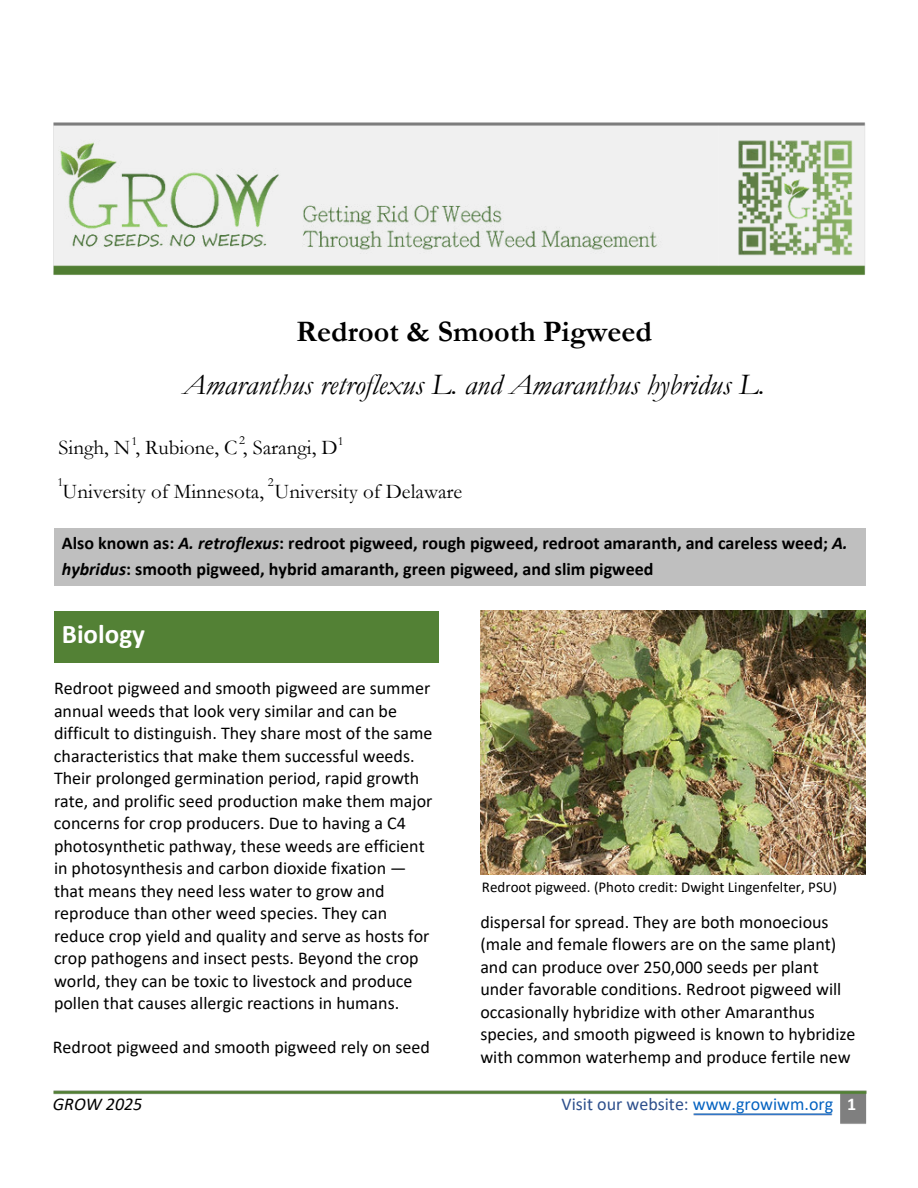
<style>
.page{position:relative;width:918px;height:1188px;background:#fff}
.page>*{position:absolute;margin:0;border:0;box-sizing:border-box;transform-origin:0 0}
.t1{font:italic 30px/53.1px "Garamond";color:#000;text-align:center}
.t2{font:700 27px "Calibri";color:#fff}
.t3{font:21px "Garamond";color:#000}
.t4{font:18px/22.5px "Calibri";color:#000}
.t5{font:700 18px/25.8px "Calibri";color:#000}
.t6{font:18px "Calibri";color:#2d4f8c}
.t7{font:italic 18px "Calibri";color:#000}
.t8{font:15px "Calibri";color:#000}
.t9{font:12.6px "Garamond";color:#000}
.s1{font-weight:700;font-style:normal}
.s2{font-style:normal}
.s3{font-style:italic}
.s4{color:#0563c1}
.s5{font-weight:700;color:#fff}
</style>
<div class="page">
<div style="left:54px;top:611px;width:385px;height:52px;background:#538135"></div>
<div style="left:54px;top:529px;width:811px;height:57px;background:#bfbfbf"></div>
<img style="left:53px;top:122px;width:813px;height:153px">
<img style="left:58px;top:140px;width:605px;height:113px">
<img style="left:735px;top:137px;width:120px;height:119px">
<img style="left:480px;top:611px;width:385px;height:263px">
<img style="left:53px;top:1090px;width:814px;height:34px">
<h1 class="t1" style="left:183px;top:304px;width:583px"><span class="s1">Redroot &amp; Smooth Pigweed<br></span>Amaranthus retroflexus L<span class="s2">.</span> and Amaranthus hybridus L<span class="s2">.</span></h1>
<p class="t9" style="left:239px;top:432px;width:7px">2</p>
<p class="t9" style="left:131px;top:433px;width:7px">1</p>
<p class="t9" style="left:338px;top:433px;width:7px">1</p>
<p class="t3" style="left:59px;top:433px;width:281px">Singh, N , Rubione, C , Sarangi, D</p>
<p class="t9" style="left:57px;top:474px;width:7px">1</p>
<p class="t9" style="left:268px;top:474px;width:7px">2</p>
<p class="t3" style="left:63px;top:477px;width:401px">University of Minnesota, University of Delaware</p>
<p class="t5" style="left:62px;top:530px;width:787px">Also known as: <span class="s3">A. retroflexus</span>: redroot pigweed, rough pigweed, redroot amaranth, and careless weed; <span class="s3">A. hybridus</span>: smooth pigweed, hybrid amaranth, green pigweed, and slim pigweed</p>
<h2 class="t2" style="left:62px;top:615px;width:85px">Biology</h2>
<p class="t4" style="left:54px;top:676px;width:380px">Redroot pigweed and smooth pigweed are summer annual weeds that look very similar and can be difficult to distinguish. They share most of the same characteristics that make them successful weeds.<br>Their prolonged germination period, rapid growth rate, and prolific seed production make them major concerns for crop producers. Due to having a C4 photosynthetic pathway, these weeds are efficient in photosynthesis and carbon dioxide fixation — that means they need less water to grow and reproduce than other weed species. They can reduce crop yield and quality and serve as hosts for crop pathogens and insect pests. Beyond the crop world, they can be toxic to livestock and produce pollen that causes allergic reactions in humans.</p>
<p class="t4" style="left:53px;top:1036px;width:378px">Redroot pigweed and smooth pigweed rely on seed</p>
<p class="t8" style="left:482px;top:877px;width:357px">Redroot pigweed. (Photo credit: Dwight Lingenfelter, PSU)</p>
<p class="t4" style="left:480px;top:910px;width:377px">dispersal for spread. They are both monoecious (male and female flowers are on the same plant) and can produce over 250,000 seeds per plant under favorable conditions. Redroot pigweed will occasionally hybridize with other Amaranthus species, and smooth pigweed is known to hybridize with common waterhemp and produce fertile new</p>
<p class="t7" style="left:53px;top:1092px;width:91px">GROW 2025</p>
<p class="t6" style="left:562px;top:1092px;width:296px">Visit our website: <span class="s4">www.growiwm.org</span> <span class="s5">1</span></p>
</div>
